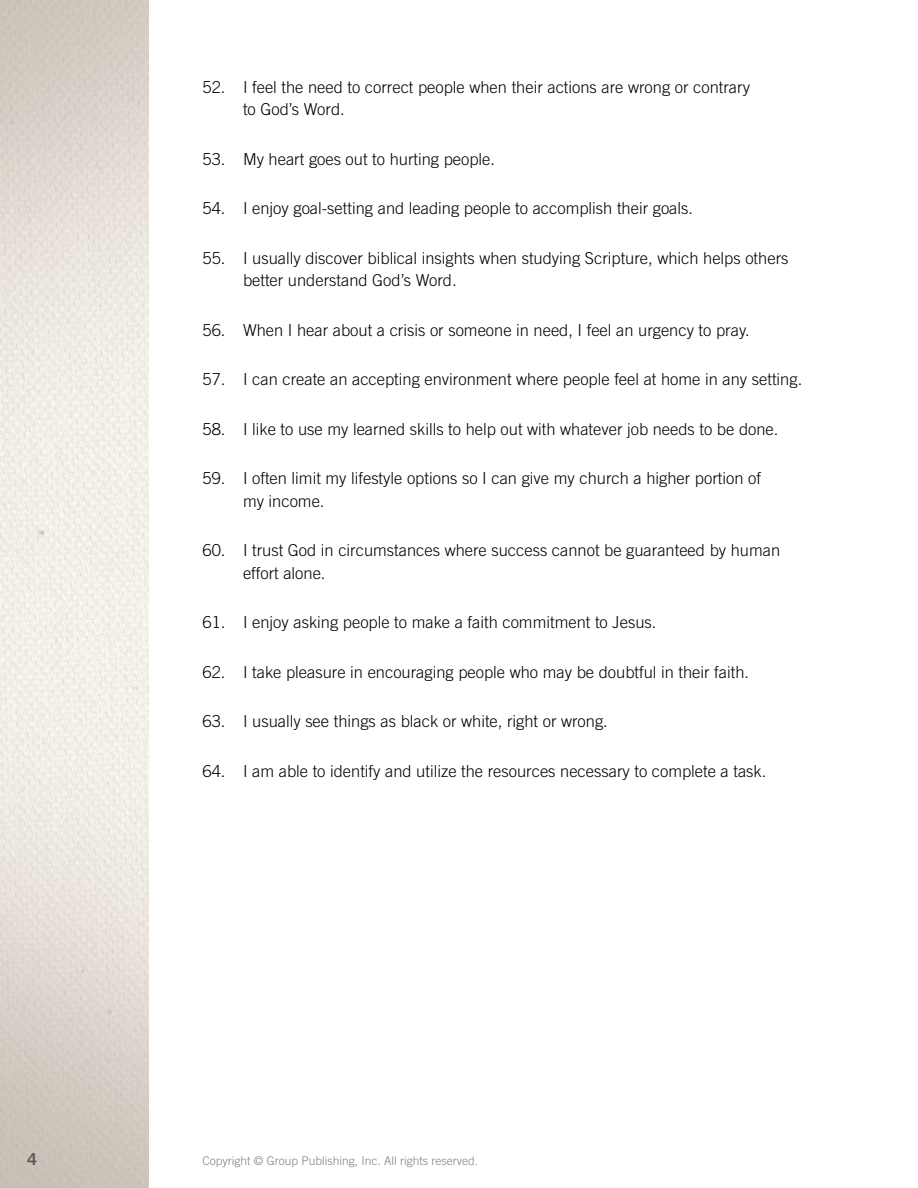
<style>
.page{position:relative;width:918px;height:1188px;background:#fff}
.page>*{position:absolute;margin:0;border:0;box-sizing:border-box;transform-origin:0 0}
.t1{font:300 16.5px/22.5px "Trade Gothic LT Std";color:#000}
.t2{font:16.5px "Trade Gothic LT Std Bd 2";color:#58595b}
.t3{font:300 12px "Trade Gothic LT Std";color:#808285}
</style>
<div class="page">
<img style="left:0;top:0;width:148px;height:1188px">
<p class="t1" style="left:243px;top:76px;width:509px;text-indent:-41px">52. I feel the need to correct people when their actions are wrong or contrary to God’s Word.</p>
<p class="t1" style="left:202px;top:148px;width:294px">53. My heart goes out to hurting people.</p>
<p class="t1" style="left:202px;top:197px;width:492px">54. I enjoy goal-setting and leading people to accomplish their goals.</p>
<p class="t1" style="left:243px;top:247px;width:547px;text-indent:-41px">55. I usually discover biblical insights when studying Scripture, which helps others better understand God’s Word.</p>
<p class="t1" style="left:202px;top:319px;width:549px">56. When I hear about a crisis or someone in need, I feel an urgency to pray.</p>
<p class="t1" style="left:202px;top:368px;width:601px">57. I can create an accepting environment where people feel at home in any setting.</p>
<p class="t1" style="left:202px;top:418px;width:577px">58. I like to use my learned skills to help out with whatever job needs to be done.</p>
<p class="t1" style="left:243px;top:467px;width:519px;text-indent:-41px">59. I often limit my lifestyle options so I can give my church a higher portion of my income.</p>
<p class="t1" style="left:243px;top:539px;width:539px;text-indent:-41px">60. I trust God in circumstances where success cannot be guaranteed by human effort alone.</p>
<p class="t1" style="left:202px;top:611px;width:455px">61. I enjoy asking people to make a faith commitment to Jesus.</p>
<p class="t1" style="left:202px;top:661px;width:548px">62. I take pleasure in encouraging people who may be doubtful in their faith.</p>
<p class="t1" style="left:202px;top:710px;width:407px">63. I usually see things as black or white, right or wrong.</p>
<p class="t1" style="left:202px;top:760px;width:565px">64. I am able to identify and utilize the resources necessary to complete a task.</p>
<p class="t2" style="left:27px;top:1149px;width:12px">4</p>
<p class="t3" style="left:202px;top:1154px;width:277px">Copyright © Group Publishing, Inc. All rights reserved.</p>
</div>
